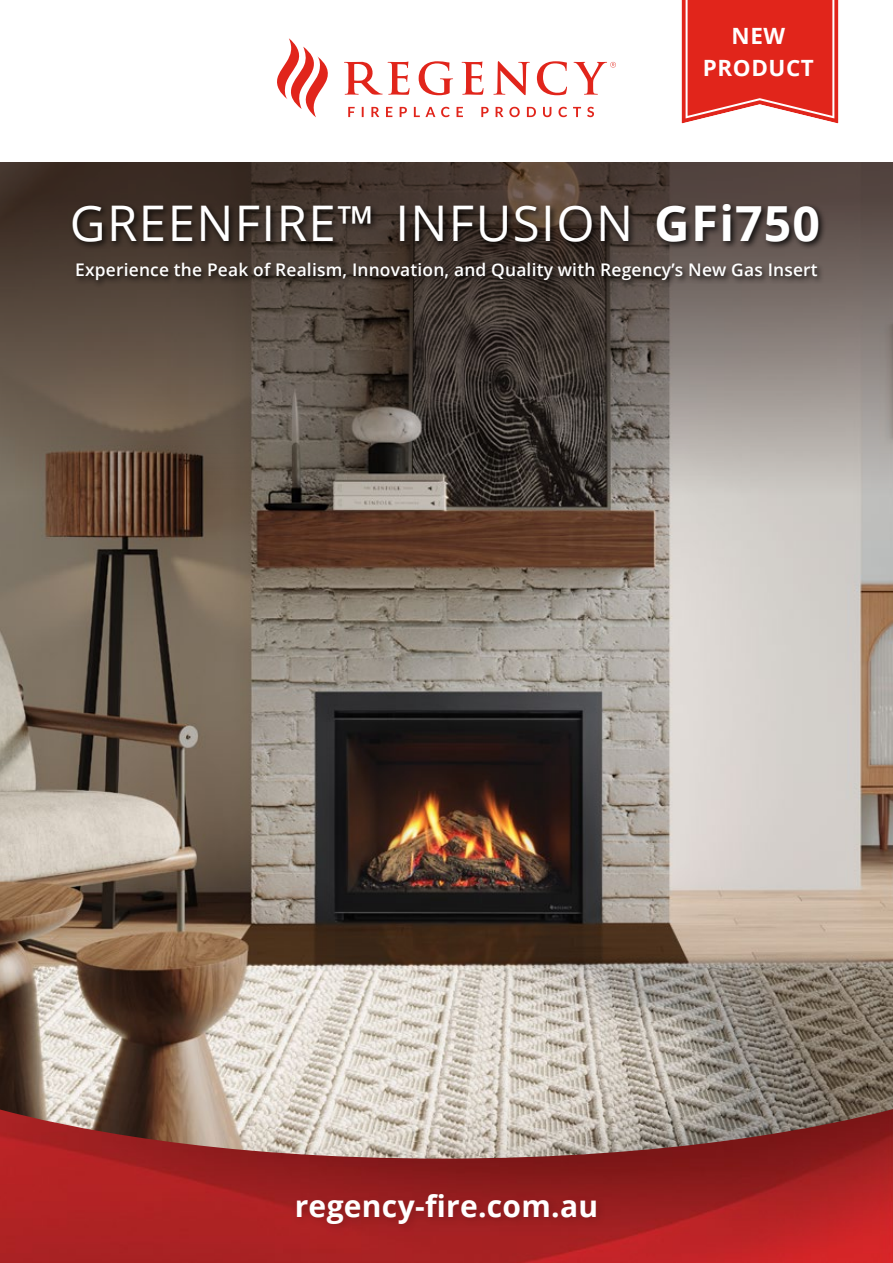
<style>
.page{position:relative;width:893px;height:1263px;background:#fff}
.page>*{position:absolute;margin:0;border:0;box-sizing:border-box;transform-origin:0 0}
.t1{font:49.2px "Open Sans";letter-spacing:.03em;color:#fff}
.t2{font:700 30px "Open Sans";letter-spacing:.01em;color:#fff}
.t3{font:700 22.35px/32.1px "Open Sans";letter-spacing:.025em;color:#fff;text-align:center}
.t4{font:600 17.4px "Open Sans";letter-spacing:.01em;color:#fff}
.s1{font-size:48.3px}
.s2{font-weight:700}
.s3{font-weight:700;font-size:48.3px}
</style>
<div class="page">
<img style="left:0;top:517px;width:893px;height:592px">
<svg style="left:348px;top:107px;width:246px;height:10px"></svg>
<svg style="left:277px;top:38px;width:51px;height:79px"></svg>
<svg style="left:537px;top:61px;width:30px;height:34px"></svg>
<svg style="left:493px;top:61px;width:37px;height:34px"></svg>
<svg style="left:462px;top:62px;width:21px;height:33px"></svg>
<svg style="left:419px;top:61px;width:34px;height:34px"></svg>
<svg style="left:344px;top:62px;width:65px;height:33px"></svg>
<svg style="left:574px;top:62px;width:42px;height:33px"></svg>
<img style="left:0;top:1109px;width:893px;height:154px">
<svg style="left:681px;top:0;width:158px;height:124px;background:#e44139"></svg>
<svg style="left:0;top:162px;width:893px;height:355px;background:#665a52"></svg>
<div style="left:69px;top:201px;width:758px;height:88px;background:#000;opacity:.84"></div>
<div style="left:291px;top:1188px;width:315px;height:46px;background:#000;opacity:.15"></div>
<p class="t3" style="left:703px;top:19px;width:112px">NEW<br>PRODUCT</p>
<h1 class="t1" style="left:70px;top:190px;width:751px">GREENFIRE<span class="s1">™</span> INFUSION <span class="s2">gf</span><span class="s3">i</span><span class="s3">750</span></h1>
<p class="t4" style="left:75px;top:258px;width:744px">Experience the Peak of Realism, Innovation, and Quality with Regency’s New Gas Insert</p>
<h2 class="t2" style="left:295px;top:1185px;width:305px">regency-fire.com.au</h2>
</div>
